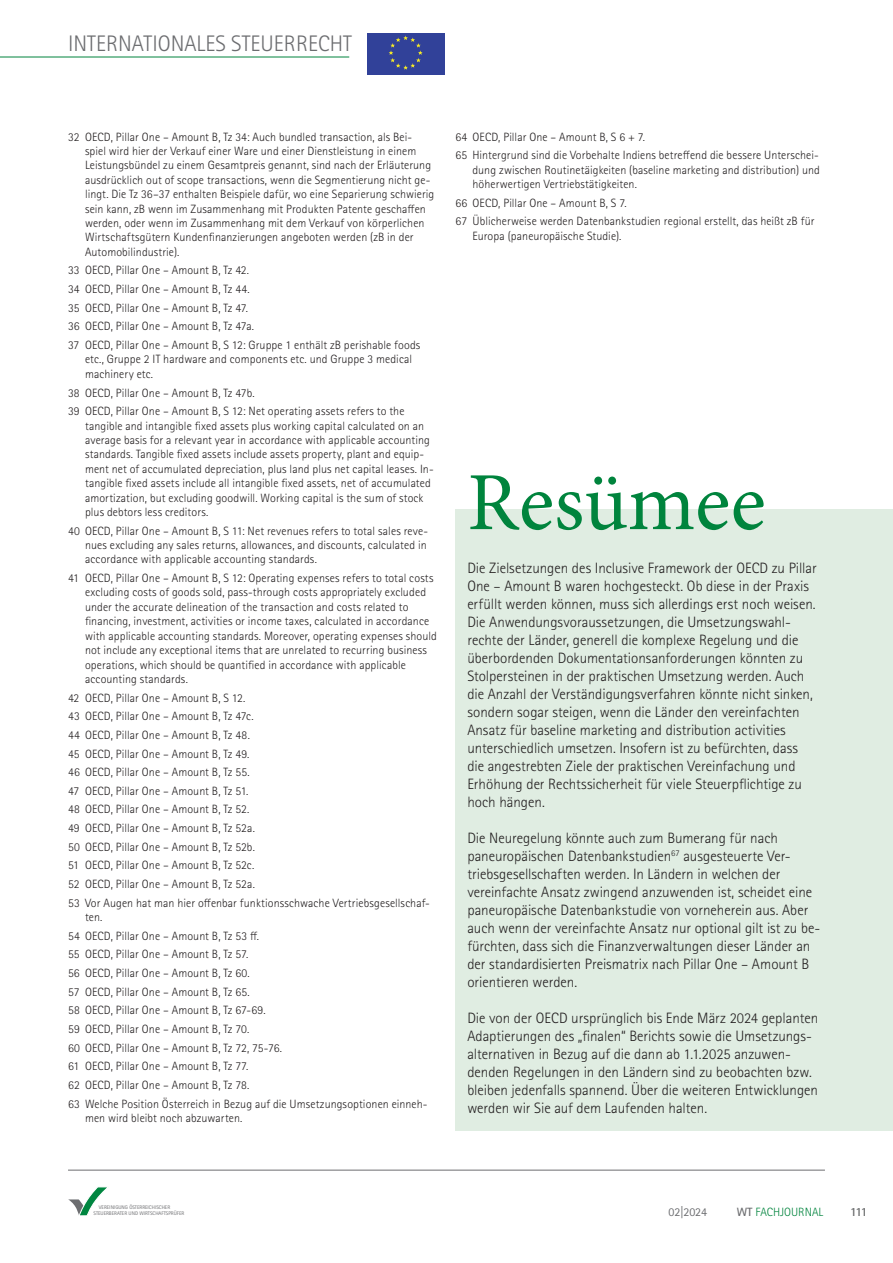
<style>
.page{position:relative;width:893px;height:1263px;background:#fff}
.page>*{position:absolute;margin:0;border:0;box-sizing:border-box;transform-origin:0 0}
.t1{font:82.65px "Minion Pro";color:#00843d}
.t2{font:300 22.5px "Rotis Sans Serif Std";color:#6c6d70}
.Lauftext{font:300 15px/18px "Rotis Sans Serif Std";color:#231f20}
.t3{font:700 12.45px "Rotis Sans Serif Std";color:#666869}
.Fußzeilen{font:300 12px/14.4px "Rotis Sans Serif Std";letter-spacing:.01em;color:#231f20}
.t4{font:300 12px "Rotis Sans Serif Std";color:#00843d}
.t5{font:12px "Rotis Sans Serif Std";letter-spacing:-.01em;color:#6c6d70}
.t6{font:5.25px/6.3px "Rotis Sans Serif Std";color:#6c6d70}
.s1{font-weight:700;color:#6c6d70}
</style>
<div class="page">
<hr style="left:68px;top:1170px;width:757px;height:1px;background:#6c6d70">
<svg style="left:68px;top:1187px;width:39px;height:29px"></svg>
<hr style="left:0;top:57px;width:349px;height:1px;background:#00843d">
<div style="left:367px;top:33px;width:77px;height:42px;background:#314199"></div>
<svg style="left:389px;top:36px;width:34px;height:34px"></svg>
<div style="left:455px;top:509px;width:438px;height:622px;background:#e0ede2"></div>
<h2 class="t2" style="left:68px;top:30px;width:285px">INTERNATIONALES STEUERRECHT</h2>
<p class="Fußzeilen" style="left:85px;top:130px;width:351px;text-indent:-17px">32 OECD, Pillar One – Amount B, Tz 34: Auch bundled transaction, als Bei&shy;spiel wird hier der Verkauf einer Ware und einer Dienstleistung in einem Leistungsbündel zu einem Gesamtpreis genannt, sind nach der Erläuterung ausdrücklich out of scope transactions, wenn die Segmentierung nicht ge&shy;lingt. Die Tz 36–37 enthalten Beispiele dafür, wo eine Separierung schwierig sein kann, zB wenn im Zusammenhang mit Produkten Patente geschaffen werden, oder wenn im Zusammenhang mit dem Verkauf von körperlichen Wirtschaftsgütern Kundenfinanzierungen angeboten werden (zB in der Automobilindustrie).</p>
<p class="Fußzeilen" style="left:68px;top:263px;width:183px">33 OECD, Pillar One – Amount B, Tz 42.</p>
<p class="Fußzeilen" style="left:68px;top:282px;width:183px">34 OECD, Pillar One – Amount B, Tz 44.</p>
<p class="Fußzeilen" style="left:68px;top:301px;width:182px">35 OECD, Pillar One – Amount B, Tz 47.</p>
<p class="Fußzeilen" style="left:68px;top:319px;width:188px">36 OECD, Pillar One – Amount B, Tz 47a.</p>
<p class="Fußzeilen" style="left:85px;top:338px;width:337px;text-indent:-17px">37 OECD, Pillar One – Amount B, S 12: Gruppe 1 enthält zB perishable foods etc., Gruppe 2 IT hardware and components etc. und Gruppe 3 medical machinery etc.</p>
<p class="Fußzeilen" style="left:68px;top:385px;width:188px">38 OECD, Pillar One – Amount B, Tz 47b.</p>
<p class="Fußzeilen" style="left:85px;top:404px;width:350px;text-indent:-17px">39 OECD, Pillar One – Amount B, S 12: Net operating assets refers to the tangible and intangible fixed assets plus working capital calculated on an average basis for a relevant year in accordance with applicable accounting standards. Tangible fixed assets include assets property, plant and equip&shy;ment net of accumulated depreciation, plus land plus net capital leases. In&shy;tangible fixed assets include all intangible fixed assets, net of accumulated amortization, but excluding goodwill. Working capital is the sum of stock plus debtors less creditors.</p>
<p class="Fußzeilen" style="left:85px;top:524px;width:345px;text-indent:-17px">40 OECD, Pillar One – Amount B, S 11: Net revenues refers to total sales reve&shy;nues excluding any sales returns, allowances, and discounts, calculated in accordance with applicable accounting standards.</p>
<p class="Fußzeilen" style="left:85px;top:571px;width:353px;text-indent:-17px">41 OECD, Pillar One – Amount B, S 12: Operating expenses refers to total costs excluding costs of goods sold, pass-through costs appropriately excluded under the accurate delineation of the transaction and costs related to financing, investment, activities or income taxes, calculated in accordance with applicable accounting standards. Moreover, operating expenses should not include any exceptional items that are unrelated to recurring business operations, which should be quantified in accordance with applicable accounting standards.</p>
<p class="Fußzeilen" style="left:68px;top:690px;width:179px">42 OECD, Pillar One – Amount B, S 12.</p>
<p class="Fußzeilen" style="left:68px;top:709px;width:187px">43 OECD, Pillar One – Amount B, Tz 47c.</p>
<p class="Fußzeilen" style="left:68px;top:728px;width:183px">44 OECD, Pillar One – Amount B, Tz 48.</p>
<p class="Fußzeilen" style="left:68px;top:746px;width:183px">45 OECD, Pillar One – Amount B, Tz 49.</p>
<p class="Fußzeilen" style="left:68px;top:765px;width:183px">46 OECD, Pillar One – Amount B, Tz 55.</p>
<p class="Fußzeilen" style="left:68px;top:784px;width:182px">47 OECD, Pillar One – Amount B, Tz 51.</p>
<p class="Fußzeilen" style="left:68px;top:802px;width:183px">48 OECD, Pillar One – Amount B, Tz 52.</p>
<p class="Fußzeilen" style="left:68px;top:821px;width:188px">49 OECD, Pillar One – Amount B, Tz 52a.</p>
<p class="Fußzeilen" style="left:68px;top:840px;width:188px">50 OECD, Pillar One – Amount B, Tz 52b.</p>
<p class="Fußzeilen" style="left:68px;top:858px;width:188px">51 OECD, Pillar One – Amount B, Tz 52c.</p>
<p class="Fußzeilen" style="left:68px;top:877px;width:188px">52 OECD, Pillar One – Amount B, Tz 52a.</p>
<p class="Fußzeilen" style="left:85px;top:896px;width:346px;text-indent:-17px">53 Vor Augen hat man hier offenbar funktionsschwache Vertriebsgesellschaf&shy;ten.</p>
<p class="Fußzeilen" style="left:68px;top:929px;width:192px">54 OECD, Pillar One – Amount B, Tz 53 ff.</p>
<p class="Fußzeilen" style="left:68px;top:947px;width:182px">55 OECD, Pillar One – Amount B, Tz 57.</p>
<p class="Fußzeilen" style="left:68px;top:966px;width:183px">56 OECD, Pillar One – Amount B, Tz 60.</p>
<p class="Fußzeilen" style="left:68px;top:985px;width:183px">57 OECD, Pillar One – Amount B, Tz 65.</p>
<p class="Fußzeilen" style="left:68px;top:1003px;width:199px">58 OECD, Pillar One – Amount B, Tz 67-69.</p>
<p class="Fußzeilen" style="left:68px;top:1022px;width:183px">59 OECD, Pillar One – Amount B, Tz 70.</p>
<p class="Fußzeilen" style="left:68px;top:1041px;width:216px">60 OECD, Pillar One – Amount B, Tz 72, 75-76.</p>
<p class="Fußzeilen" style="left:68px;top:1059px;width:182px">61 OECD, Pillar One – Amount B, Tz 77.</p>
<p class="Fußzeilen" style="left:68px;top:1078px;width:183px">62 OECD, Pillar One – Amount B, Tz 78.</p>
<p class="Fußzeilen" style="left:85px;top:1097px;width:344px;text-indent:-17px">63 Welche Position Österreich in Bezug auf die Umsetzungsoptionen einneh&shy;men wird bleibt noch abzuwarten.</p>
<p class="Fußzeilen" style="left:455px;top:130px;width:191px">64 OECD, Pillar One – Amount B, S 6 + 7.</p>
<p class="Fußzeilen" style="left:472px;top:148px;width:349px;text-align:justify;text-indent:-17px">65 Hintergrund sind die Vorbehalte Indiens betreffend die bessere Unterschei&shy;dung zwischen Routinetäigkeiten (baseline marketing and distribution) und höherwertigen Vertriebstätigkeiten.</p>
<p class="Fußzeilen" style="left:455px;top:196px;width:173px">66 OECD, Pillar One – Amount B, S 7.</p>
<p class="Fußzeilen" style="left:472px;top:214px;width:344px;text-indent:-17px">67 Üblicherweise werden Datenbankstudien regional erstellt, das heißt zB für<br>Europa (paneuropäische Studie).</p>
<p class="t1" style="left:467px;top:447px;width:300px">Resümee</p>
<p class="Lauftext" style="left:467px;top:559px;width:351px">Die Zielsetzungen des Inclusive Framework der OECD zu Pillar One – Amount B waren hochgesteckt. Ob diese in der Praxis erfüllt werden können, muss sich allerdings erst noch weisen.<br>Die Anwendungsvoraussetzungen, die Umsetzungswahl&shy;rechte der Länder, generell die komplexe Regelung und die überbordenden Dokumentationsanforderungen könnten zu Stolpersteinen in der praktischen Umsetzung werden. Auch die Anzahl der Verständigungsverfahren könnte nicht sinken, sondern sogar steigen, wenn die Länder den vereinfachten Ansatz für baseline marketing and distribution activities unterschiedlich umsetzen. Insofern ist zu befürchten, dass die angestrebten Ziele der praktischen Vereinfachung und Erhöhung der Rechtssicherheit für viele Steuerpflichtige zu hoch hängen.</p>
<p class="Lauftext" style="left:467px;top:829px;width:355px">Die Neuregelung könnte auch zum Bumerang für nach paneuropäischen Datenbankstudien<sup>67</sup> ausgesteuerte Ver&shy;triebsgesellschaften werden. In Ländern in welchen der vereinfachte Ansatz zwingend anzuwenden ist, scheidet eine paneuropäische Datenbankstudie von vorneherein aus. Aber auch wenn der vereinfachte Ansatz nur optional gilt ist zu be&shy;fürchten, dass sich die Finanzverwaltungen dieser Länder an der standardisierten Preismatrix nach Pillar One – Amount B orientieren werden.</p>
<p class="Lauftext" style="left:467px;top:1009px;width:352px">Die von der OECD ursprünglich bis Ende März 2024 geplanten Adaptierungen des „finalen“ Berichts sowie die Umsetzungs&shy;alternativen in Bezug auf die dann ab 1.1.2025 anzuwen&shy;denden Regelungen in den Ländern sind zu beobachten bzw. bleiben jedenfalls spannend. Über die weiteren Entwicklungen werden wir Sie auf dem Laufenden halten.</p>
<p class="t6" style="left:93px;top:1204px;width:92px;text-indent:5px">VEREINIGUNG ÖSTERREICHISCHER<br>STEUERBERATER UND WIRTSCHAFTSPRÜFER</p>
<p class="t5" style="left:669px;top:1204px;width:40px">02|2024</p>
<p class="t4" style="left:737px;top:1205px;width:88px"><span class="s1">WT</span> FACHJOURNAL</p>
<p class="t3" style="left:850px;top:1204px;width:19px">111</p>
</div>
